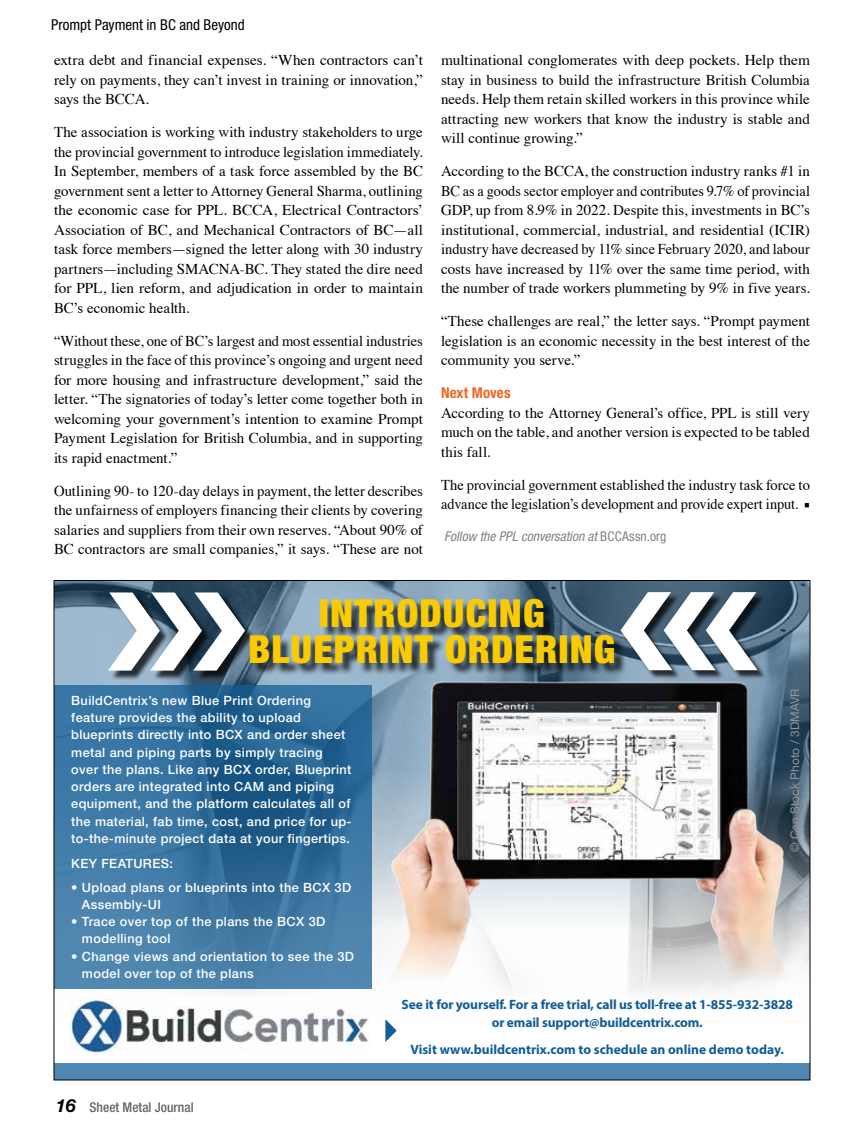
<style>
.page{position:relative;width:864px;height:1134px;background:#fff}
.page>*{position:absolute;margin:0;border:0;box-sizing:border-box;transform-origin:0 0}
.t1{font:900 condensed 38.7px/35.8px "Helvetica Neue LT Std";letter-spacing:.03em;color:#facb01;text-align:center}
.t2{font:15px/19.5px "Times";color:#000;text-align:justify}
.t3{font:condensed 15px "Helvetica Neue LT Std";color:#000}
.t4{font:700 condensed 15px "Helvetica Neue LT Std";letter-spacing:.005em;color:#f26522}
.t5{font:700 13.5px/18px "Myriad Pro";letter-spacing:-.01em;color:#135e96;text-align:center}
.t6{font:italic condensed 13.5px "Helvetica Neue LT Std";color:#808285}
.t7{font:500 condensed 13.5px "Helvetica Neue LT Std";color:#636466}
.t8{font:500 12.75px/17.2px "Helvetica Neue LT Std";letter-spacing:.03em;color:#fff}
.t9{font:12px "Helvetica Neue LT Std";color:#939598}
.s1{font-family:"Minion Pro"}
.s2{font-style:normal}
.s3{font-weight:700;font-style:italic;font-stretch:normal;font-size:18px;color:#000}
</style>
<div class="page">
<svg style="left:56px;top:582px;width:752px;height:369px;background:#748ea2"></svg>
<div style="left:110px;top:594px;width:144px;height:86px;background:#000;opacity:.75"></div>
<svg style="left:108px;top:592px;width:137px;height:79px"></svg>
<div style="left:251px;top:601px;width:376px;height:75px;background:#000;opacity:.75"></div>
<div style="left:622px;top:594px;width:145px;height:86px;background:#000;opacity:.75"></div>
<svg style="left:621px;top:592px;width:137px;height:73px"></svg>
<svg style="left:56px;top:685px;width:316px;height:303px;background:#37729f"></svg>
<img style="left:389px;top:665px;width:409px;height:327px">
<img style="left:70px;top:999px;width:299px;height:54px">
<div style="left:54px;top:1064px;width:756px;height:16px;background:#5188b1"></div>
<svg style="left:385px;top:1019px;width:12px;height:23px"></svg>
<p class="t3" style="left:51px;top:16px;width:195px">Prompt Payment in BC and Beyond</p>
<p class="t2" style="left:54px;top:49px;width:371px">extra debt and financial expenses. “When contractors can’t rely on payments, they can’t invest in training or innovation,” says the BCCA.</p>
<p class="t2" style="left:54px;top:121px;width:371px">The association is working with industry stakeholders to urge the provincial government to introduce legislation immediately.<br>In September, members of a task force assembled by the BC government sent a letter to Attorney General Sharma, outlining the economic case for PPL. BCCA, Electrical Contractors’ Association of BC, and Mechanical Contractors of BC—all task force members—signed the letter along with 30 industry partners—including SMACNA-BC. They stated the dire need for PPL, lien reform, and adjudication in order to maintain BC’s economic health.</p>
<p class="t2" style="left:54px;top:330px;width:370px">“Without these, one of BC’s largest and most essential industries struggles in the face of this province’s ongoing and urgent need for more housing and infrastructure development,” said the letter. “The signatories of today’s letter come together both in welcoming your government’s intention to examine Prompt Payment Legislation for British Columbia, and in supporting its rapid enactment.”</p>
<p class="t2" style="left:54px;top:480px;width:371px">Outlining 90- to 120-day delays in payment, the letter describes the unfairness of employers financing their clients by covering salaries and suppliers from their own reserves. “About 90% of BC contractors are small companies,” it says. “These are not</p>
<p class="t2" style="left:441px;top:49px;width:371px">multinational conglomerates with deep pockets. Help them stay in business to build the infrastructure British Columbia needs. Help them retain skilled workers in this province while attracting new workers that know the industry is stable and will continue growing.”</p>
<p class="t2" style="left:441px;top:160px;width:371px">According to the BCCA, the construction industry ranks #1 in BC as a goods sector employer and contributes 9.7% of provincial GDP, up from 8.9% in 2022. Despite this, investments in BC’s institutional, commercial, industrial, and residential (ICIR) industry have decreased by 11% since February 2020, and labour costs have increased by 11% over the same time period, with the number of trade workers plummeting by 9% in five years.</p>
<p class="t2" style="left:441px;top:310px;width:371px">“These challenges are real,” the letter says. “Prompt payment legislation is an economic necessity in the best interest of the community you serve.”</p>
<p class="t4" style="left:441px;top:384px;width:71px">Next Moves</p>
<p class="t2" style="left:441px;top:402px;width:370px">According to the Attorney General’s office, PPL is still very much on the table, and another version is expected to be tabled this fall.</p>
<p class="t2" style="left:441px;top:474px;width:371px">The provincial government established the industry task force to advance the legislation’s development and provide expert input. <span class="s1">■</span></p>
<p class="t6" style="left:444px;top:528px;width:224px">Follow the PPL conversation at <span class="s2">BCCAssn.org</span></p>
<h1 class="t1" style="left:248px;top:595px;width:369px">INTRODUCING<br>BLUEPRINT ORDERING</h1>
<p class="t8" style="left:71px;top:692px;width:282px">BuildCentrix’s new Blue Print Ordering feature provides the ability to upload blueprints directly into BCX and order sheet metal and piping parts by simply tracing over the plans. Like any BCX order, Blueprint orders are integrated into CAM and piping equipment, and the platform calculates all of the material, fab time, cost, and price for up&shy;to-the-minute project data at your fingertips.</p>
<p class="t8" style="left:71px;top:854px;width:103px">KEY FEATURES:</p>
<p class="t8" style="left:82px;top:878px;width:271px;text-indent:-11px">• Upload plans or blueprints into the BCX 3D<br>Assembly-UI</p>
<p class="t8" style="left:82px;top:913px;width:245px;text-indent:-11px">• Trace over top of the plans the BCX 3D modelling tool</p>
<p class="t8" style="left:82px;top:947px;width:274px;text-indent:-11px">• Change views and orientation to see the 3D model over top of the plans</p>
<p class="t9" style="left:788px;top:852px;width:165px;rotate:-90deg">© Can Stock Photo / 3DMAVR</p>
<p class="t7" style="left:56px;top:1099px;width:139px"><span class="s3">16</span> Sheet Metal Journal</p>
<p class="t5" style="left:402px;top:995px;width:393px">See it for yourself. For a free trial, call us toll-free at 1-855-932-3828 or email support@buildcentrix.com.</p>
<p class="t5" style="left:411px;top:1040px;width:375px">Visit www.buildcentrix.com to schedule an online demo today.</p>
</div>
